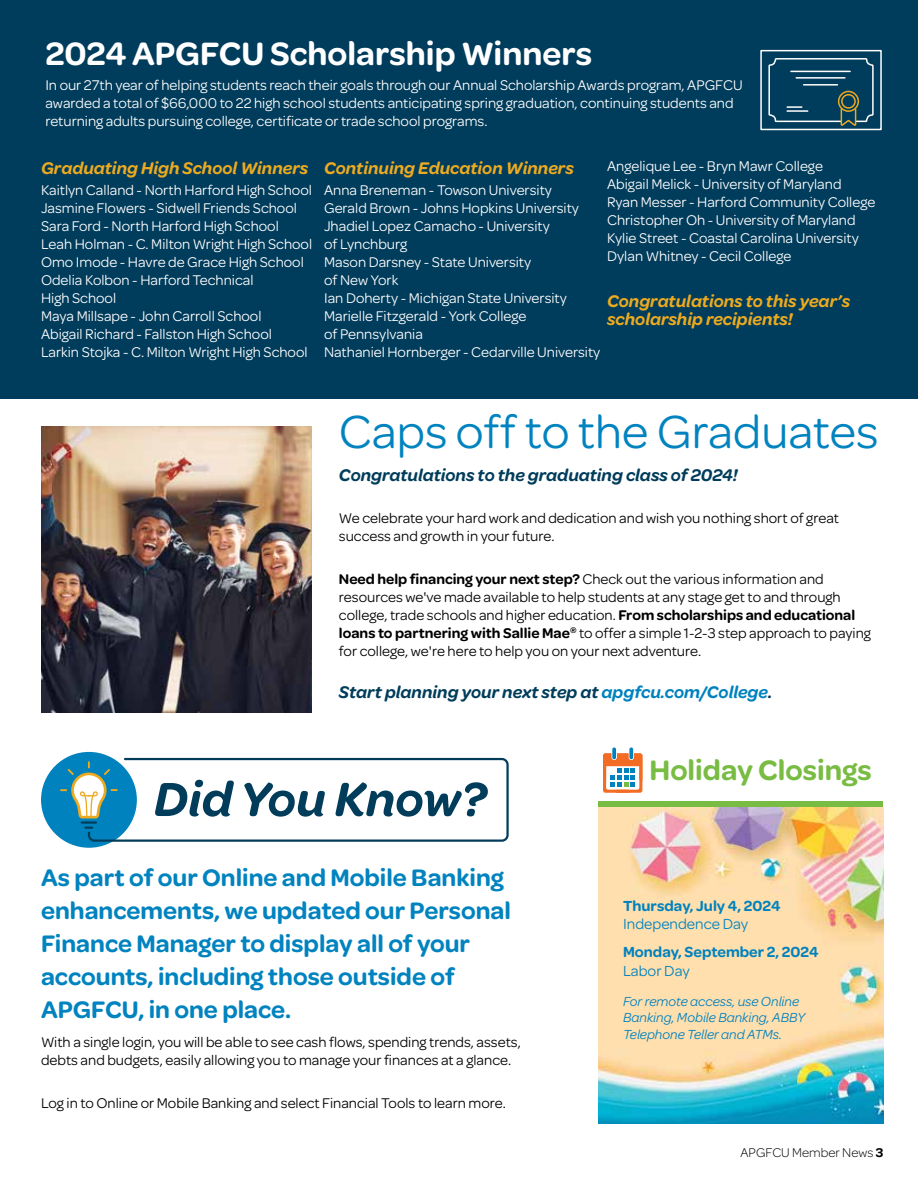
<style>
.page{position:relative;width:918px;height:1188px;background:#fff}
.page>*{position:absolute;margin:0;border:0;box-sizing:border-box;transform-origin:0 0}
.t1{font:49.5px "Omnes";color:#0083bf}
.t2{font:600 34.5px "Omnes";color:#fff}
.t3{font:600 30px "Omnes";color:#79bc43}
.t4{font:600 25.5px/33px "Omnes";color:#0083bf}
.t5{font:italic 600 18px/18px "Omnes";color:#ecaa20}
.t6{font:italic 600 18px "Omnes";color:#013d5b}
.t7{font:600 15.6px "Omnes";color:#0082be}
.t8{font:15.6px "Omnes";color:#0082be}
.t9{font:15px/18px "Omnes";color:#fff}
.t10{font:15px/18px "Omnes";color:#000}
.t11{font:italic 13.95px/16.8px "Omnes";color:#0082be}
.t12{font:300 13.5px "Omnes";color:#000}
.s1{font-weight:600}
.s2{color:#0082be}
</style>
<div class="page">
<div style="left:0;top:0;width:918px;height:399px;background:#003c5b"></div>
<img style="left:41px;top:427px;width:271px;height:285px">
<img style="left:599px;top:807px;width:284px;height:316px">
<svg style="left:629px;top:747px;width:4px;height:12px"></svg>
<svg style="left:612px;top:747px;width:4px;height:12px"></svg>
<svg style="left:603px;top:753px;width:39px;height:40px"></svg>
<div style="left:41px;top:752px;width:96px;height:96px;background:#0082be;border-radius:50%"></div>
<svg style="left:60px;top:758px;width:449px;height:84px"></svg>
<div style="left:760px;top:50px;width:122px;height:80px;border:2px solid #fff"></div>
<svg style="left:768px;top:58px;width:106px;height:68px"></svg>
<hr style="left:787px;top:110px;width:21px;height:2px;background:#fff">
<hr style="left:804px;top:84px;width:33px;height:2px;background:#fff">
<h2 class="t2" style="left:45px;top:29px;width:548px">2024 APGFCU Scholarship Winners</h2>
<p class="t9" style="left:45px;top:75px;width:699px">In our 27th year of helping students reach their goals through our Annual Scholarship Awards program, APGFCU awarded a total of $66,000 to 22 high school students anticipating spring graduation, continuing students and returning adults pursuing college, certificate or trade school programs.</p>
<p class="t5" style="left:41px;top:158px;width:269px">Graduating High School Winners</p>
<p class="t9" style="left:41px;top:180px;width:273px">Kaitlyn Calland - North Harford High School Jasmine Flowers - Sidwell Friends School Sara Ford - North Harford High School Leah Holman - C. Milton Wright High School Omo Imode - Havre de Grace High School Odelia Kolbon - Harford Technical<br>High School<br>Maya Millsape - John Carroll School<br>Abigail Richard - Fallston High School Larkin Stojka - C. Milton Wright High School</p>
<p class="t5" style="left:324px;top:158px;width:251px">Continuing Education Winners</p>
<p class="t9" style="left:324px;top:180px;width:278px">Anna Breneman - Towson University<br>Gerald Brown - Johns Hopkins University<br>Jhadiel Lopez Camacho - University<br>of Lynchburg<br>Mason Darsney - State University<br>of New York<br>Ian Doherty - Michigan State University<br>Marielle Fitzgerald - York College<br>of Pennsylvania<br>Nathaniel Hornberger - Cedarville University</p>
<p class="t9" style="left:607px;top:157px;width:270px">Angelique Lee - Bryn Mawr College<br>Abigail Melick - University of Maryland Ryan Messer - Harford Community College Christopher Oh - University of Maryland Kylie Street - Coastal Carolina University Dylan Whitney - Cecil College</p>
<p class="t5" style="left:607px;top:291px;width:244px">Congratulations to this year’s scholarship recipients!</p>
<h1 class="t1" style="left:339px;top:398px;width:541px">Caps off to the Graduates</h1>
<p class="t6" style="left:339px;top:462px;width:400px">Congratulations to the graduating class of 2024!</p>
<p class="t10" style="left:339px;top:508px;width:501px">We celebrate your hard work and dedication and wish you nothing short of great success and growth in your future.</p>
<p class="t10" style="left:339px;top:569px;width:533px"><span class="s1">Need help financing your next step?</span> Check out the various information and resources we've made available to help students at any stage get to and through college, trade schools and higher education. <span class="s1">From scholarships and educational loans to partnering with Sallie Mae</span><sup>®</sup> to offer a simple 1-2-3 step approach to paying for college, we're here to help you on your next adventure.</p>
<p class="t6" style="left:339px;top:679px;width:435px">Start planning your next step at <span class="s2">apgfcu.com/College</span>.</p>
<h3 class="t4" style="left:41px;top:860px;width:472px">As part of our Online and Mobile Banking enhancements, we updated our Personal Finance Manager to display all of your accounts, including those outside of APGFCU, in one place.</h3>
<p class="t10" style="left:41px;top:1032px;width:481px">With a single login, you will be able to see cash flows, spending trends, assets, debts and budgets, easily allowing you to manage your finances at a glance.</p>
<p class="t10" style="left:41px;top:1093px;width:466px">Log in to Online or Mobile Banking and select Financial Tools to learn more.</p>
<h3 class="t3" style="left:650px;top:749px;width:224px">Holiday Closings</h3>
<p class="t7" style="left:623px;top:894px;width:159px">Thursday, July 4, 2024</p>
<p class="t8" style="left:623px;top:914px;width:127px">Independence Day</p>
<p class="t7" style="left:623px;top:941px;width:197px">Monday, September 2, 2024</p>
<p class="t8" style="left:623px;top:960px;width:68px">Labor Day</p>
<p class="t11" style="left:623px;top:992px;width:184px">For remote access, use Online<br>Banking, Mobile Banking, ABBY<br>Telephone Teller and ATMs.</p>
<p class="t12" style="left:741px;top:1143px;width:144px">APGFCU Member News <span class="s1">3</span></p>
</div>
